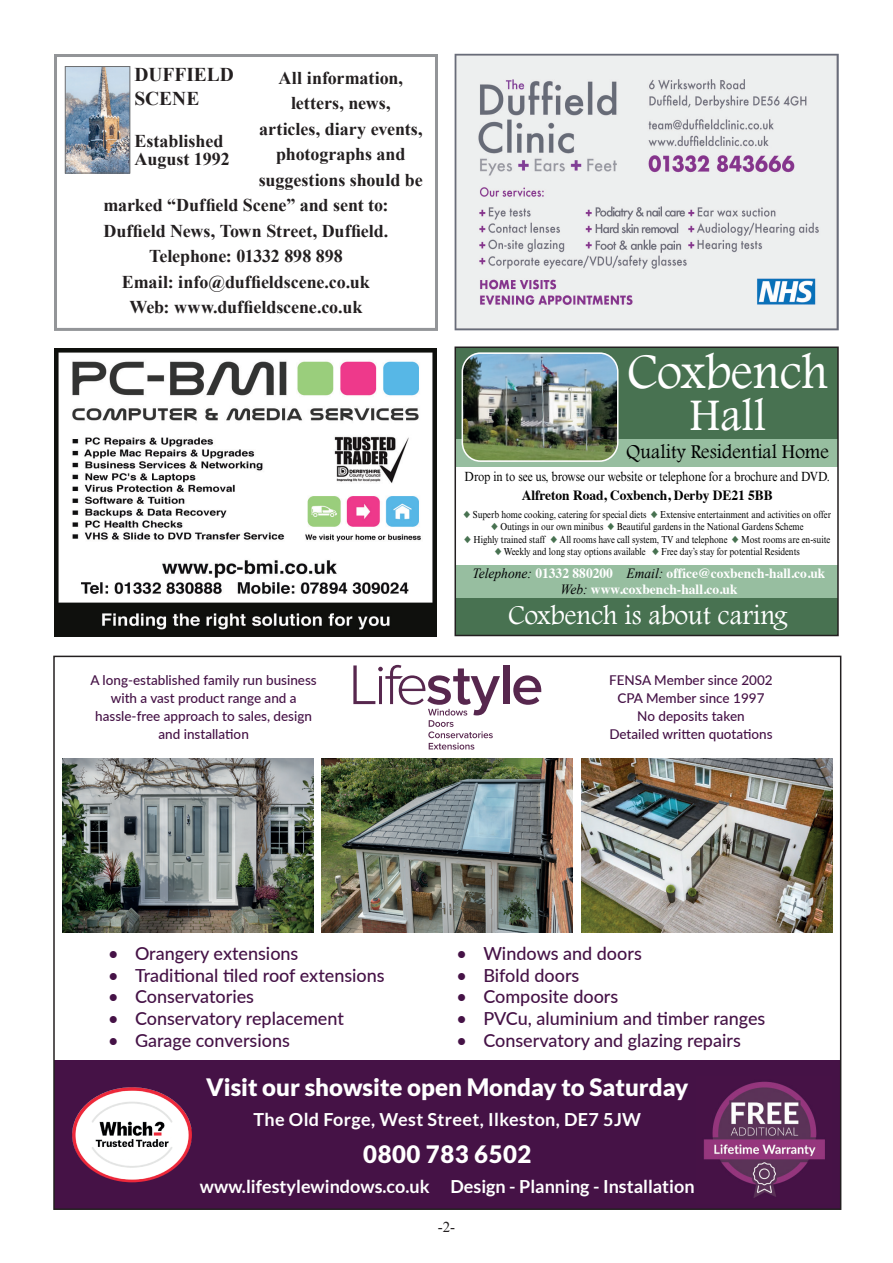
<style>
.page{position:relative;width:893px;height:1263px;background:#fff}
.page>*{position:absolute;margin:0;border:0;box-sizing:border-box;transform-origin:0 0}
.t1{font:51.6px "Footlight MT Light";color:#fff;scale:.96 1}
.t2{font:46.95px "Footlight MT Light";color:#fff;scale:.96 1}
.t3{font:28.2px "Footlight MT Light";color:#fff;scale:.96 1}
.t4{font:900 24px "Lato";color:#fff}
.t5{font:900 24px "Lato";letter-spacing:.02em;color:#fff}
.t6{font:20.4px "Footlight MT Light";color:#000001;scale:.96 1}
.t7{font:700 19.5px/24px "Times New Roman";color:#231f20}
.t8{font:700 18px/18px "Times New Roman";letter-spacing:-.005em;color:#231f20}
.t9{font:500 18px "Lato";color:#451246}
.t10{font:700 18px "Lato";color:#fff}
.t11{font:700 18px "Lato";letter-spacing:.02em;color:#fff}
.t12{font:15px "Times New Roman";color:#231f20}
.t13{font:700 14.1px/15.6px "Times";color:#fff;text-align:center;scale:.96 1}
.t14{font:700 14.1px "Times";letter-spacing:-.005em;color:#000001;scale:.96 1}
.t15{font:500 13.5px/18px "Lato";color:#451246;text-align:center}
.t16{font:13.35px "Times New Roman MT Std";letter-spacing:-.005em;color:#000001;scale:.86 1}
.t17{font:10.2px "Times New Roman MT Std";letter-spacing:-.005em;color:#000001;scale:.86 1}
.s1{color:#487251}
.s2{font-family:"Times New Roman";font-weight:400;font-style:italic;color:#010104}
</style>
<div class="page">
<div style="left:54px;top:54px;width:384px;height:277px;border:3px solid #939598"></div>
<img style="left:54px;top:348px;width:383px;height:288px">
<img style="left:67px;top:68px;width:61px;height:103px">
<div style="left:65px;top:66px;width:65px;height:107px;border:1px solid #6c6d70"></div>
<div style="left:455px;top:565px;width:383px;height:36px;background:#97bea0"></div>
<div style="left:455px;top:433px;width:383px;height:34px;background:#97bea0"></div>
<div style="left:455px;top:347px;width:383px;height:92px;background:#487251"></div>
<div style="left:455px;top:598px;width:383px;height:37px;background:#487251"></div>
<img style="left:462px;top:355px;width:156px;height:106px">
<div style="left:462px;top:352px;width:156px;height:110px;border:2px solid #fff;border-radius:18px"></div>
<div style="left:454px;top:346px;width:385px;height:290px;border:2px solid #231f20"></div>
<img style="left:458px;top:57px;width:378px;height:270px">
<div style="left:455px;top:54px;width:384px;height:276px;border:2px solid #686c79"></div>
<img style="left:322px;top:758px;width:251px;height:175px">
<img style="left:581px;top:758px;width:251px;height:175px">
<div style="left:503px;top:665px;width:6px;height:39px;background:#57274e"></div>
<svg style="left:513px;top:675px;width:28px;height:30px"></svg>
<svg style="left:353px;top:665px;width:147px;height:84px"></svg>
<div style="left:54px;top:1060px;width:787px;height:149px;background:#451246"></div>
<img style="left:703px;top:1081px;width:122px;height:117px">
<img style="left:63px;top:758px;width:250px;height:175px">
<img style="left:72px;top:1087px;width:120px;height:95px">
<h3 class="t7" style="left:134px;top:62px;width:101px">DUFFIELD<br>SCENE</h3>
<h3 class="t8" style="left:279px;top:68px;width:126px">All information,</h3>
<h3 class="t8" style="left:291px;top:94px;width:101px">letters, news,</h3>
<h3 class="t8" style="left:259px;top:119px;width:165px">articles, diary events,</h3>
<h3 class="t8" style="left:276px;top:145px;width:131px">photographs and</h3>
<h3 class="t8" style="left:259px;top:170px;width:165px">suggestions should be</h3>
<h3 class="t8" style="left:103px;top:196px;width:287px">marked “Duffield Scene” and sent to:</h3>
<h3 class="t8" style="left:104px;top:221px;width:286px">Duffield News, Town Street, Duffield.</h3>
<h3 class="t8" style="left:149px;top:247px;width:195px">Telephone: 01332 898 898</h3>
<h3 class="t8" style="left:122px;top:272px;width:249px">Email: info@duffieldscene.co.uk</h3>
<h3 class="t8" style="left:130px;top:298px;width:234px">Web: www.duffieldscene.co.uk</h3>
<h3 class="t8" style="left:134px;top:132px;width:97px">Established<br>August 1992</h3>
<h1 class="t1" style="left:627px;top:340px;width:211px">Coxbench</h1>
<h2 class="t2" style="left:689px;top:387px;width:81px">Hall</h2>
<h3 class="t6" style="left:626px;top:439px;width:213px">Quality Residential Home</h3>
<h3 class="t16" style="left:465px;top:469px;width:426px">Drop in to see us, browse our website or telephone for a brochure and DVD.</h3>
<h3 class="t14" style="left:522px;top:482px;width:263px">Alfreton Road, Coxbench, Derby DE21 5BB</h3>
<p class="t17" style="left:464px;top:508px;width:429px"><span class="s1">◆</span> Superb home cooking, catering for special diets <span class="s1">◆</span> Extensive entertainment and activities on offer</p>
<p class="t17" style="left:491px;top:521px;width:365px"><span class="s1">◆</span> Outings in our own minibus <span class="s1">◆</span> Beautiful gardens in the National Gardens Scheme</p>
<p class="t17" style="left:464px;top:533px;width:427px"><span class="s1">◆</span> Highly trained staff <span class="s1">◆</span> All rooms have call system, TV and telephone <span class="s1">◆</span> Most rooms are en-suite</p>
<p class="t17" style="left:495px;top:546px;width:356px"><span class="s1">◆</span> Weekly and long stay options available <span class="s1">◆</span> Free day’s stay for potential Residents</p>
<h3 class="t13" style="left:472px;top:564px;width:369px"><span class="s2">Telephone:</span> 01332 880200 <span class="s2">Email:</span> office@coxbench-hall.co.uk<br><span class="s2">Web:</span> www.coxbench-hall.co.uk</h3>
<h3 class="t3" style="left:508px;top:598px;width:293px">Coxbench is about caring</h3>
<h3 class="t15" style="left:90px;top:671px;width:228px">A long-established family run business with a vast product range and a hassle-free approach to sales, design and installation</h3>
<h3 class="t15" style="left:609px;top:670px;width:165px">FENSA Member since 2002<br>CPA Member since 1997<br>No deposits taken<br>Detailed written quotations</h3>
<h3 class="t9" style="left:456px;top:941px;width:187px">• Windows and doors</h3>
<h3 class="t9" style="left:456px;top:962px;width:125px">• Bifold doors</h3>
<h3 class="t9" style="left:456px;top:984px;width:163px">• Composite doors</h3>
<h3 class="t9" style="left:456px;top:1005px;width:311px">• PVCu, aluminium and timber ranges</h3>
<h3 class="t9" style="left:456px;top:1027px;width:286px">• Conservatory and glazing repairs</h3>
<h3 class="t4" style="left:206px;top:1073px;width:484px">Visit our showsite open Monday to Saturday</h3>
<h3 class="t11" style="left:253px;top:1109px;width:389px">The Old Forge, West Street, Ilkeston, DE7 5JW</h3>
<h3 class="t5" style="left:363px;top:1140px;width:170px">0800 783 6502</h3>
<h3 class="t10" style="left:200px;top:1176px;width:496px">www.lifestylewindows.co.uk Design - Planning - Installation</h3>
<h3 class="t9" style="left:108px;top:941px;width:192px">• Orangery extensions</h3>
<h3 class="t9" style="left:108px;top:962px;width:278px">• Traditional tiled roof extensions</h3>
<h3 class="t9" style="left:108px;top:984px;width:148px">• Conservatories</h3>
<h3 class="t9" style="left:108px;top:1005px;width:237px">• Conservatory replacement</h3>
<h3 class="t9" style="left:108px;top:1027px;width:183px">• Garage conversions</h3>
<h3 class="t12" style="left:438px;top:1217px;width:19px">-2-</h3>
</div>
